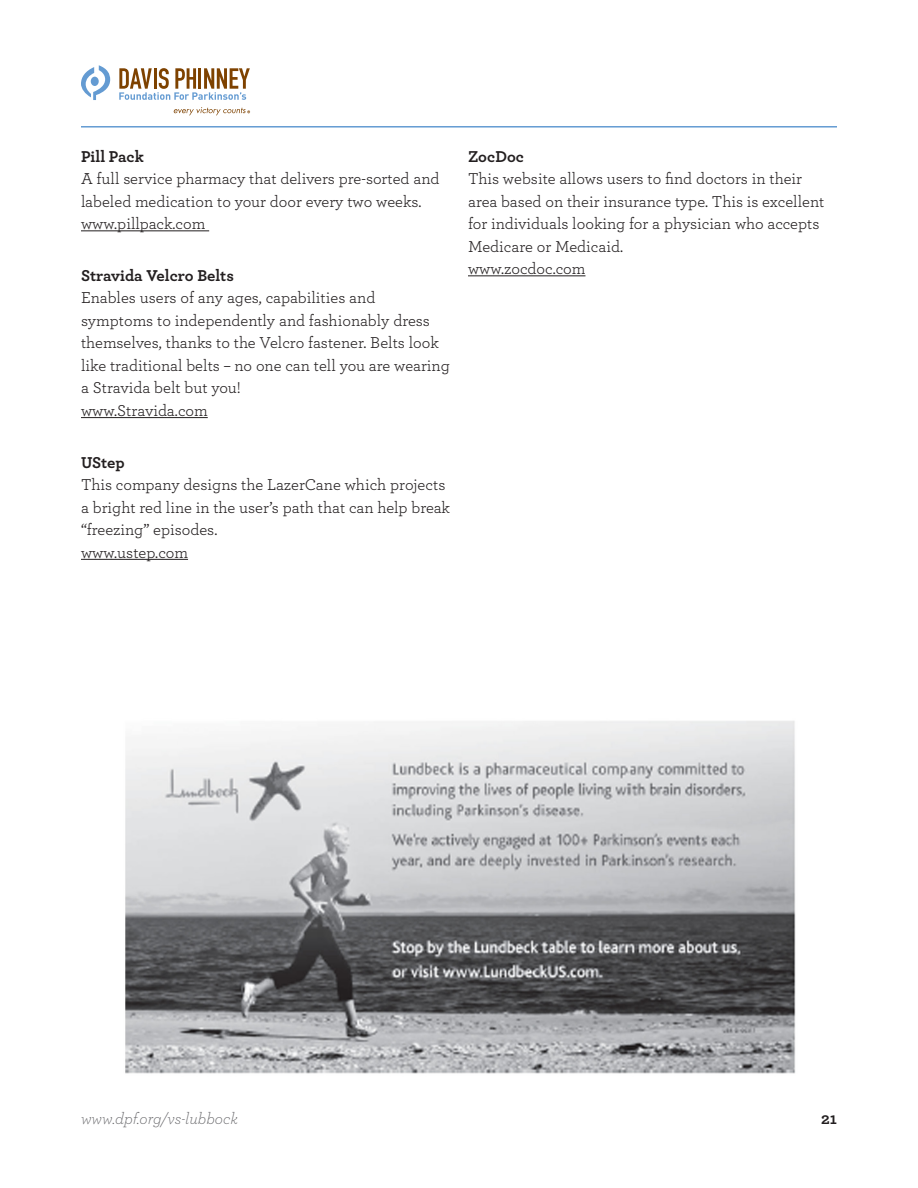
<style>
.page{position:relative;width:918px;height:1188px;background:#fff}
.page>*{position:absolute;margin:0;border:0;box-sizing:border-box;transform-origin:0 0}
.Listing_-_Main{font:16.5px/22.5px "Archer";color:#231f20}
.Listing_-_Link{font:16.5px "Archer";color:#231f20}
.Listing_-_Name_2{font:700 16.5px "Archer";color:#231f20}
.t1{font:italic 300 16.5px "Archer";color:#636366}
.Listing_-_Name_1{font:700 16.5px "Archer";color:#231f20}
</style>
<div class="page">
<hr style="left:81px;top:230px;width:128px;height:1px;background:#231f20">
<hr style="left:81px;top:417px;width:127px;height:1px;background:#231f20">
<hr style="left:81px;top:559px;width:107px;height:1px;background:#231f20">
<hr style="left:468px;top:275px;width:117px;height:1px;background:#231f20">
<img style="left:125px;top:721px;width:671px;height:353px">
<hr style="left:81px;top:126px;width:756px;height:2px;background:#649bd2">
<svg style="left:119px;top:68px;width:131px;height:32px"></svg>
<svg style="left:81px;top:65px;width:29px;height:35px"></svg>
<svg style="left:174px;top:107px;width:76px;height:8px"></svg>
<p class="Listing_-_Name_2" style="left:81px;top:143px;width:64px">Pill Pack</p>
<p class="Listing_-_Main" style="left:81px;top:167px;width:360px">A full service pharmacy that delivers pre-sorted and labeled medication to your door every two weeks.</p>
<p class="Listing_-_Main" style="left:81px;top:212px;width:126px">www.pillpack.com</p>
<p class="Listing_-_Name_2" style="left:81px;top:262px;width:154px">Stravida Velcro Belts</p>
<p class="Listing_-_Main" style="left:81px;top:286px;width:370px">Enables users of any ages, capabilities and symptoms to independently and fashionably dress themselves, thanks to the Velcro fastener. Belts look like traditional belts – no one can tell you are wearing a Stravida belt but you!</p>
<p class="Listing_-_Link" style="left:81px;top:399px;width:128px">www.Stravida.com</p>
<p class="Listing_-_Name_2" style="left:81px;top:449px;width:45px">UStep</p>
<p class="Listing_-_Main" style="left:81px;top:473px;width:370px">This company designs the LazerCane which projects a bright red line in the user’s path that can help break “freezing” episodes.</p>
<p class="Listing_-_Link" style="left:81px;top:541px;width:109px">www.ustep.com</p>
<p class="Listing_-_Name_1" style="left:468px;top:143px;width:58px">ZocDoc</p>
<p class="Listing_-_Main" style="left:468px;top:167px;width:358px">This website allows users to find doctors in their area based on their insurance type. This is excellent for individuals looking for a physician who accepts Medicare or Medicaid.</p>
<p class="Listing_-_Link" style="left:468px;top:257px;width:119px">www.zocdoc.com</p>
<p class="t1" style="left:81px;top:1108px;width:158px">www.dpf.org/vs-lubbock</p>
<p class="Listing_-_Name_2" style="left:821px;top:1106px;width:17px">21</p>
</div>
